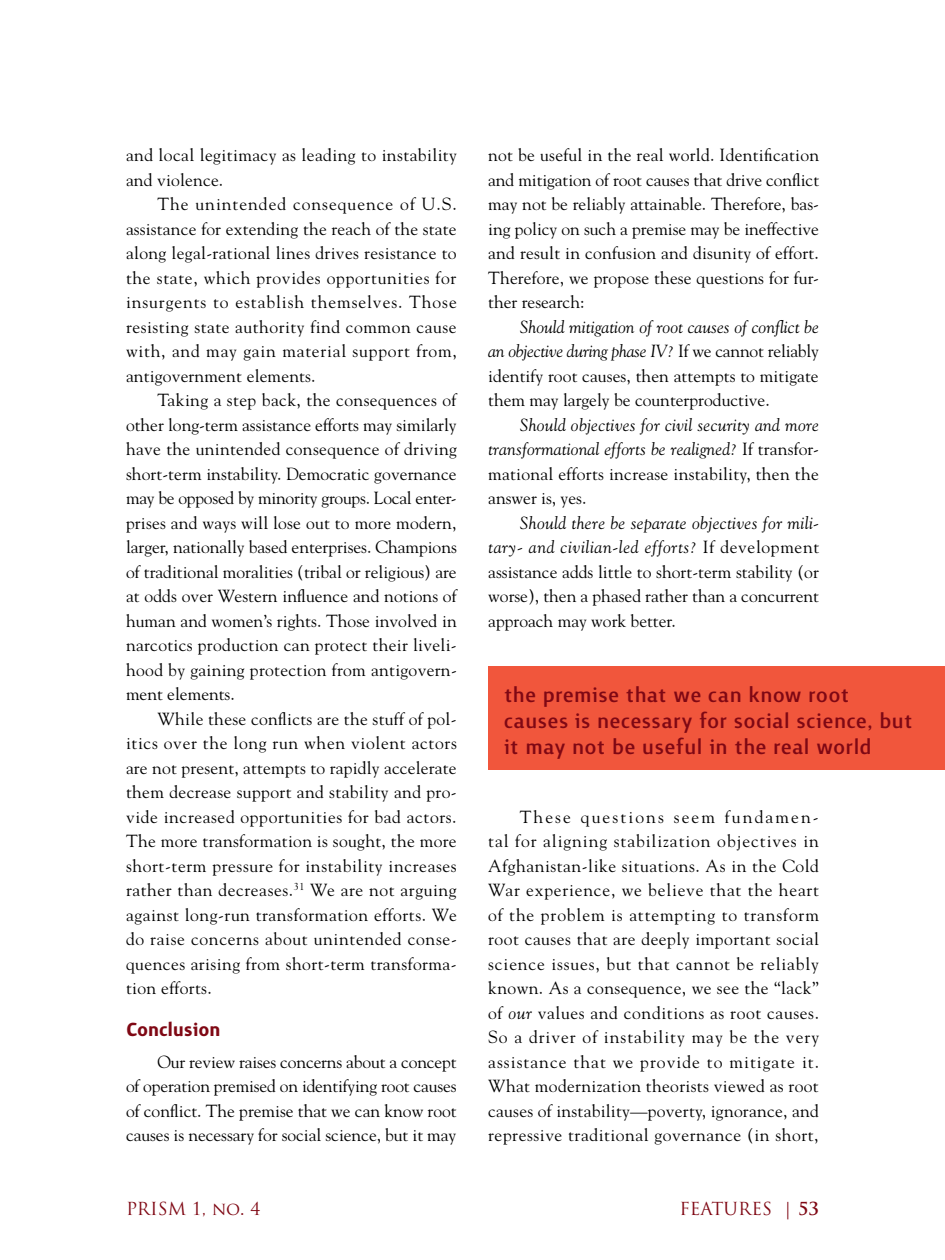
<style>
.page{position:relative;width:945px;height:1260px;background:#fff}
.page>*{position:absolute;margin:0;border:0;box-sizing:border-box;transform-origin:0 0}
.t1{font:500 26.25px/26.2px "Surface";letter-spacing:.02em;color:#7f0814}
.t2{font:700 24.5px "Surface";color:#7f0814}
.t3{font:17.5px/24.5px "Goudy Std";letter-spacing:.01em;color:#000;text-align:justify}
.t4{font:italic 17.5px/24.5px "Goudy Std";letter-spacing:.01em;color:#000;text-align:justify}
.t5{font:17.5px "Trajan Pro";color:#7f0814}
.s1{font-style:italic}
.s2{font-style:normal}
.s3{font-weight:700}
</style>
<div class="page">
<div style="left:488px;top:666px;width:457px;height:104px;background:#f1563c"></div>
<p class="t3" style="left:126px;top:142px;width:333px">and local legitimacy as leading to instability and violence.</p>
<p class="t3" style="left:126px;top:191px;width:332px;text-indent:32px">The unintended consequence of U.S. assistance for extending the reach of the state along legal-rational lines drives resistance to the state, which provides opportunities for insurgents to establish themselves. Those resisting state authority find common cause with, and may gain material support from, antigovernment elements.</p>
<p class="t3" style="left:126px;top:387px;width:332px;text-indent:32px">Taking a step back, the consequences of other long-term assistance efforts may similarly have the unintended consequence of driving short-term instability. Democratic governance may be opposed by minority groups. Local enter&shy;prises and ways will lose out to more modern, larger, nationally based enterprises. Champions of traditional moralities (tribal or religious) are at odds over Western influence and notions of human and women’s rights. Those involved in narcotics production can protect their liveli&shy;hood by gaining protection from antigovern&shy;ment elements.</p>
<p class="t3" style="left:126px;top:706px;width:332px;text-indent:32px">While these conflicts are the stuff of pol&shy;itics over the long run when violent actors are not present, attempts to rapidly accelerate them decrease support and stability and pro&shy;vide increased opportunities for bad actors.<br>The more transformation is sought, the more short-term pressure for instability increases rather than decreases.<sup>31</sup> We are not arguing against long-run transformation efforts. We do raise concerns about unintended conse&shy;quences arising from short-term transforma&shy;tion efforts.</p>
<h2 class="t2" style="left:126px;top:1019px;width:96px">Conclusion</h2>
<p class="t3" style="left:126px;top:1049px;width:332px;text-indent:32px">Our review raises concerns about a concept of operation premised on identifying root causes of conflict. The premise that we can know root causes is necessary for social science, but it may</p>
<p class="t3" style="left:488px;top:142px;width:332px">not be useful in the real world. Identification and mitigation of root causes that drive conflict may not be reliably attainable. Therefore, bas&shy;ing policy on such a premise may be ineffective and result in confusion and disunity of effort.<br>Therefore, we propose these questions for fur&shy;ther research:</p>
<p class="t3" style="left:488px;top:314px;width:332px;text-indent:32px"><span class="s1">Should mitigation of root causes of conflict be an objective during phase IV?</span> If we cannot reliably identify root causes, then attempts to mitigate them may largely be counterproductive.</p>
<p class="t4" style="left:488px;top:412px;width:332px;text-indent:32px">Should objectives for civil security and more transformational efforts be realigned? <span class="s2">If transfor&shy;mational efforts increase instability, then the answer is, yes.</span></p>
<p class="t3" style="left:488px;top:510px;width:332px;text-indent:32px"><span class="s1">Should there be separate objectives for mili&shy;tary- and civilian-led efforts?</span> If development assistance adds little to short-term stability (or worse), then a phased rather than a concurrent approach may work better.</p>
<h1 class="t1" style="left:504px;top:682px;width:410px">the premise that we can know root causes is necessary for social science, but it may not be useful in the real world</h1>
<p class="t3" style="left:488px;top:804px;width:332px;text-indent:32px">These questions seem fundamen&shy;tal for aligning stabilization objectives in Afghanistan-like situations. As in the Cold War experience, we believe that the heart of the problem is attempting to transform root causes that are deeply important social science issues, but that cannot be reliably known. As a consequence, we see the “lack” of <span class="s1">our</span> values and conditions as root causes.<br>So a driver of instability may be the very assistance that we provide to mitigate it.<br>What modernization theorists viewed as root causes of instability—poverty, ignorance, and repressive traditional governance (in short,</p>
<p class="t5" style="left:126px;top:1197px;width:136px">PRISM 1, NO. 4</p>
<p class="t5" style="left:679px;top:1197px;width:141px">FEATURES | <span class="s3">53</span></p>
</div>
